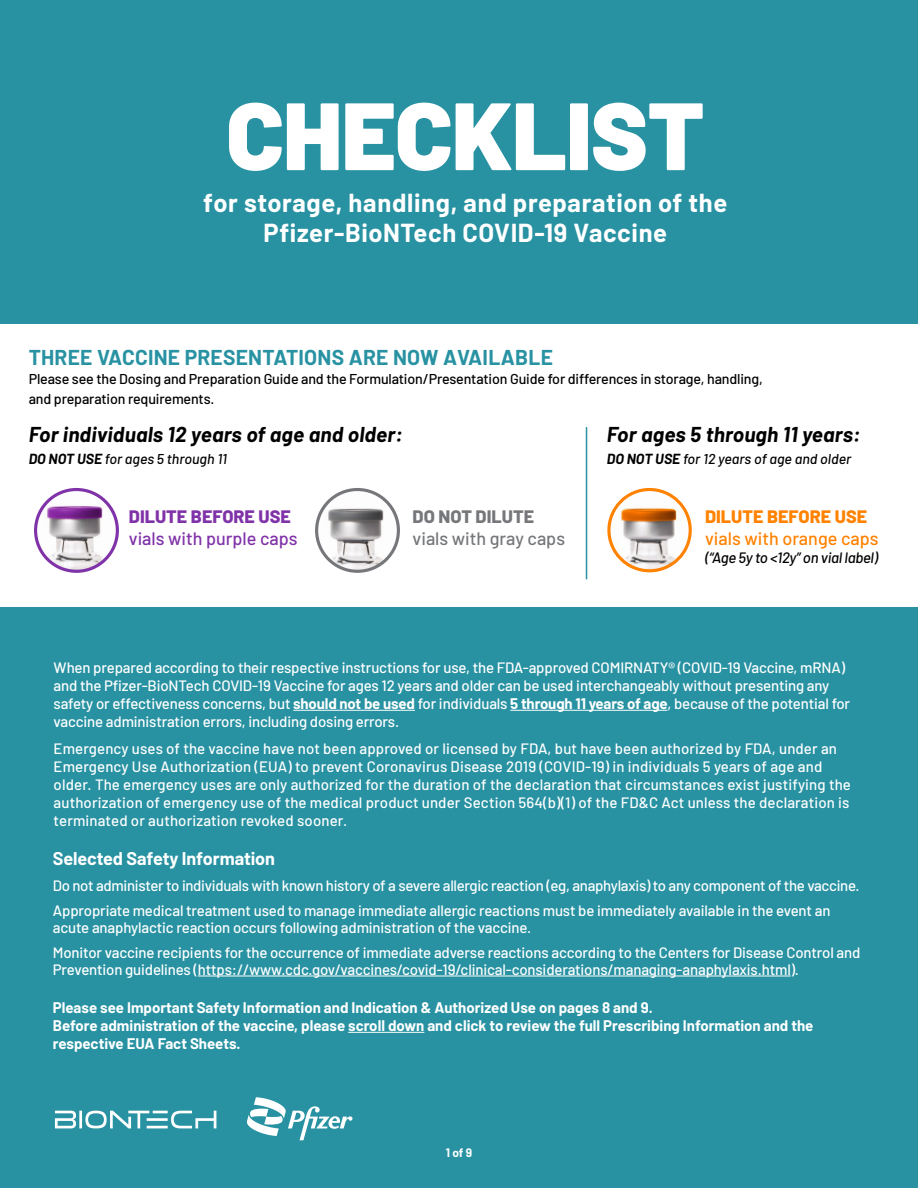
<style>
.page{position:relative;width:918px;height:1188px;background:#2892a2}
.page>*{position:absolute;margin:0;border:0;box-sizing:border-box;transform-origin:0 0}
.t1{font:900 95.4px "Barlow";letter-spacing:-.01em;color:#fff}
.t2{font:700 25.5px/30.2px "Barlow";letter-spacing:.025em;color:#fff;text-align:center}
.t3{font:italic 700 21px "Barlow";letter-spacing:.01em;color:#000}
.t4{font:700 21px "Barlow";letter-spacing:.01em;color:#2892a2}
.t5{font:700 18px "Barlow";letter-spacing:-.005em;color:#fff}
.t6{font:500 18px "Barlow";color:#8032a8}
.t7{font:500 18px "Barlow";color:#ff8200}
.t8{font:500 18px "Barlow";color:#76777a}
.t9{font:800 18px "Barlow";color:#8032a8}
.t10{font:800 18px "Barlow";color:#ff8200}
.t11{font:800 18px "Barlow";color:#76777a}
.t12{font:500 15px/18px "Barlow";letter-spacing:-.01em;color:#fff}
.t13{font:500 15px/18px "Barlow";letter-spacing:.01em;color:#fff}
.t14{font:700 15px/18px "Barlow";color:#fff}
.t15{font:italic 500 15px "Barlow";letter-spacing:-.02em;color:#000}
.t16{font:500 14.25px/19.5px "Barlow";letter-spacing:-.01em;color:#000}
.t17{font:italic 500 14.25px "Barlow";color:#000}
.t18{font:700 12px "Barlow";color:#fff}
.s1{font-weight:700}
</style>
<div class="page">
<svg style="left:55px;top:1111px;width:161px;height:17px"></svg>
<svg style="left:247px;top:1097px;width:105px;height:43px"></svg>
<hr style="left:198px;top:976px;width:593px;height:1px;background:#fff">
<hr style="left:293px;top:710px;width:122px;height:1px;background:#fff">
<hr style="left:510px;top:710px;width:158px;height:1px;background:#fff">
<div style="left:0;top:324px;width:918px;height:283px;background:#fff"></div>
<img style="left:317px;top:490px;width:81px;height:81px;border-radius:41px">
<div style="left:315px;top:488px;width:85px;height:85px;border:3px solid #76777a;border-radius:50%"></div>
<img style="left:36px;top:490px;width:81px;height:81px;border-radius:41px">
<div style="left:34px;top:488px;width:85px;height:85px;border:3px solid #8032a8;border-radius:50%"></div>
<img style="left:609px;top:490px;width:81px;height:81px;border-radius:41px">
<div style="left:607px;top:488px;width:85px;height:84px;border:3px solid #ff8200;border-radius:50%"></div>
<hr style="left:586px;top:427px;width:1px;height:152px;background:#2892a2">
<hr style="left:348px;top:1032px;width:76px;height:1px;background:#fff">
<h1 class="t1" style="left:226px;top:64px;width:480px">CHECKLIST</h1>
<h2 class="t2" style="left:203px;top:185px;width:525px">for storage, handling, and preparation of the<br>Pfizer-BioNTech COVID-19 Vaccine</h2>
<h3 class="t4" style="left:29px;top:341px;width:526px">THREE VACCINE PRESENTATIONS ARE NOW AVAILABLE</h3>
<p class="t16" style="left:29px;top:368px;width:736px">Please see the Dosing and Preparation Guide and the Formulation/Presentation Guide for differences in storage, handling, and preparation requirements.</p>
<h3 class="t3" style="left:29px;top:419px;width:376px">For individuals 12 years of age and older:</h3>
<p class="t17" style="left:29px;top:448px;width:200px"><span class="s1">DO NOT USE</span> for ages 5 through 11</p>
<p class="t9" style="left:129px;top:503px;width:164px">DILUTE BEFORE USE</p>
<p class="t6" style="left:129px;top:525px;width:170px">vials with purple caps</p>
<p class="t11" style="left:413px;top:503px;width:123px">DO NOT DILUTE</p>
<p class="t8" style="left:413px;top:525px;width:154px">vials with gray caps</p>
<h3 class="t3" style="left:607px;top:419px;width:255px">For ages 5 through 11 years:</h3>
<p class="t17" style="left:607px;top:448px;width:246px"><span class="s1">DO NOT USE</span> for 12 years of age and older</p>
<p class="t10" style="left:705px;top:503px;width:164px">DILUTE BEFORE USE</p>
<p class="t7" style="left:705px;top:525px;width:175px">vials with orange caps</p>
<p class="t15" style="left:705px;top:546px;width:174px">(“Age 5y to &lt;12y” on vial label)</p>
<p class="t12" style="left:54px;top:658px;width:798px">When prepared according to their respective instructions for use, the FDA-approved COMIRNATY® (COVID-19 Vaccine, mRNA) and the Pfizer-BioNTech COVID-19 Vaccine for ages 12 years and older can be used interchangeably without presenting any safety or effectiveness concerns, but <span class="s1">should not be used</span> for individuals <span class="s1">5 through 11 years of age</span>, because of the potential for vaccine administration errors, including dosing errors.</p>
<p class="t13" style="left:54px;top:739px;width:799px">Emergency uses of the vaccine have not been approved or licensed by FDA, but have been authorized by FDA, under an Emergency Use Authorization (EUA) to prevent Coronavirus Disease 2019 (COVID-19) in individuals 5 years of age and older. The emergency uses are only authorized for the duration of the declaration that circumstances exist justifying the authorization of emergency use of the medical product under Section 564(b)(1) of the FD&amp;C Act unless the declaration is terminated or authorization revoked sooner.</p>
<p class="t5" style="left:53px;top:846px;width:224px">Selected Safety Information</p>
<p class="t12" style="left:53px;top:872px;width:808px;line-height:25.5px">Do not administer to individuals with known history of a severe allergic reaction (eg, anaphylaxis) to any component of the vaccine.<br>Appropriate medical treatment used to manage immediate allergic reactions must be immediately available in the event an</p>
<p class="t12" style="left:53px;top:914px;width:809px;line-height:25.5px">acute anaphylactic reaction occurs following administration of the vaccine.<br>Monitor vaccine recipients for the occurrence of immediate adverse reactions according to the Centers for Disease Control and</p>
<p class="t12" style="left:53px;top:959px;width:748px">Prevention guidelines (https://www.cdc.gov/vaccines/covid-19/clinical-considerations/managing-anaphylaxis.html).</p>
<p class="t14" style="left:53px;top:998px;width:762px">Please see Important Safety Information and Indication &amp; Authorized Use on pages 8 and 9.<br>Before administration of the vaccine, please scroll down and click to review the full Prescribing Information and the respective EUA Fact Sheets.</p>
<p class="t18" style="left:446px;top:1144px;width:28px">1 of 9</p>
</div>
